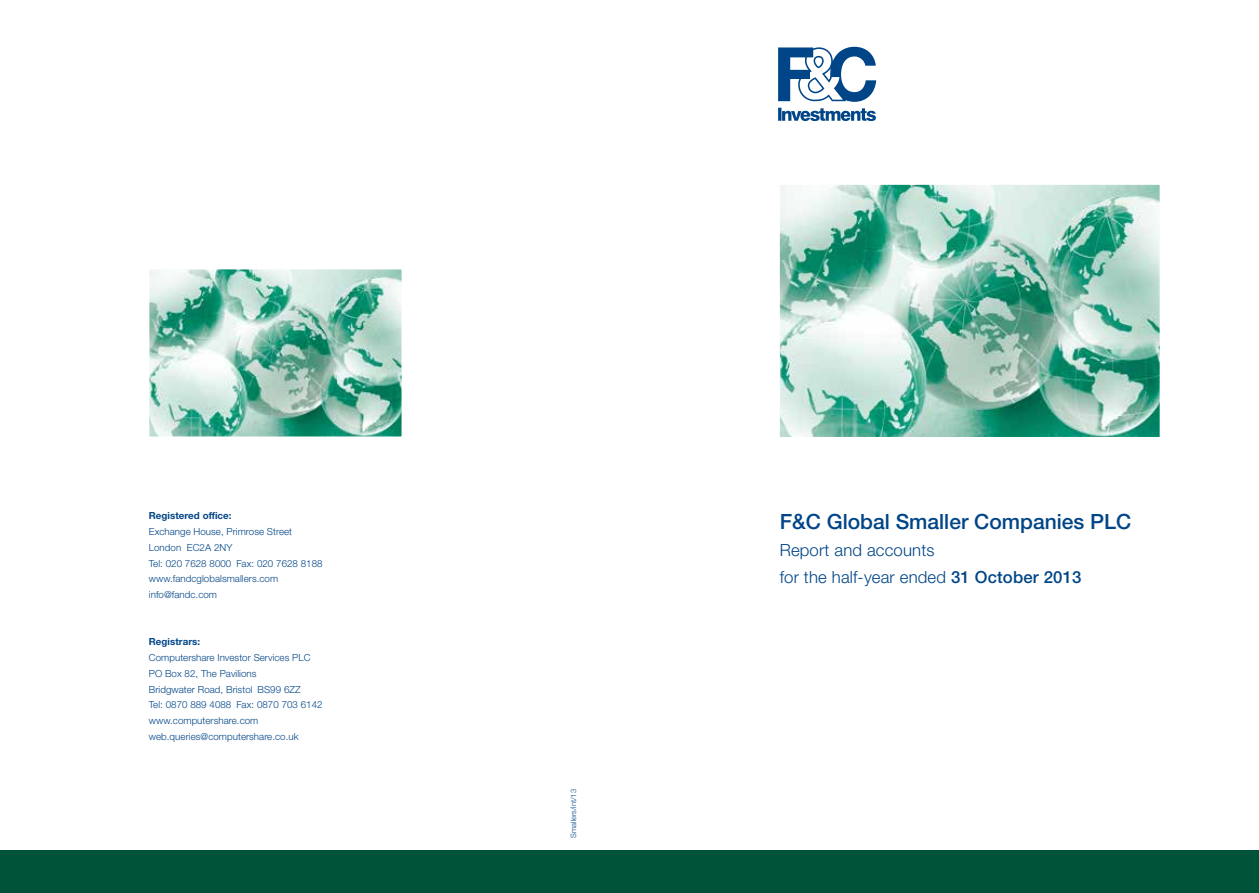
<style>
.page{position:relative;width:1259px;height:893px;background:#fff}
.page>*{position:absolute;margin:0;border:0;box-sizing:border-box;transform-origin:0 0}
.t1{font:500 21px "Helvetica Neue LT Std";color:#004587}
.t2{font:300 16.65px/27px "Helvetica Neue LT Std";letter-spacing:.01em;color:#004587}
.t3{font:300 9.75px/15.8px "Helvetica Neue LT Std";letter-spacing:.005em;color:#004587}
.t4{font:700 9.75px "Helvetica Neue LT Std";letter-spacing:.005em;color:#004587}
.t5{font:300 7.5px "Helvetica Neue LT Std";color:#004587}
.s1{font-weight:500}
</style>
<div class="page">
<img style="left:151px;top:271px;width:249px;height:164px">
<div style="left:148px;top:268px;width:255px;height:170px;border:2px solid #fff"></div>
<img style="left:781px;top:186px;width:377px;height:249px">
<div style="left:778px;top:183px;width:383px;height:255px;border:2px solid #fff"></div>
<svg style="left:778px;top:47px;width:98px;height:55px"></svg>
<svg style="left:778px;top:108px;width:98px;height:13px"></svg>
<div style="left:0;top:850px;width:1259px;height:43px;background:#005239"></div>
<p class="t4" style="left:149px;top:510px;width:84px">Registered office:</p>
<p class="t3" style="left:149px;top:524px;width:175px">Exchange House, Primrose Street<br>London EC2A 2NY<br>Tel: 020 7628 8000 Fax: 020 7628 8188 www.fandcglobalsmallers.com info@fandc.com</p>
<p class="t4" style="left:149px;top:636px;width:53px">Registrars:</p>
<p class="t3" style="left:149px;top:650px;width:175px">Computershare Investor Services PLC<br>PO Box 82, The Pavilions<br>Bridgwater Road, Bristol BS99 6ZZ<br>Tel: 0870 889 4088 Fax: 0870 703 6142 www.computershare.com web.queries@computershare.co.uk</p>
<p class="t5" style="left:569px;top:838px;width:50px;rotate:-90deg">Smallers/int/13</p>
<h1 class="t1" style="left:779px;top:509px;width:353px">F&amp;C Global Smaller Companies PLC</h1>
<h2 class="t2" style="left:779px;top:536px;width:303px">Report and accounts<br>for the half-year ended <span class="s1">31 October 2013</span></h2>
</div>
